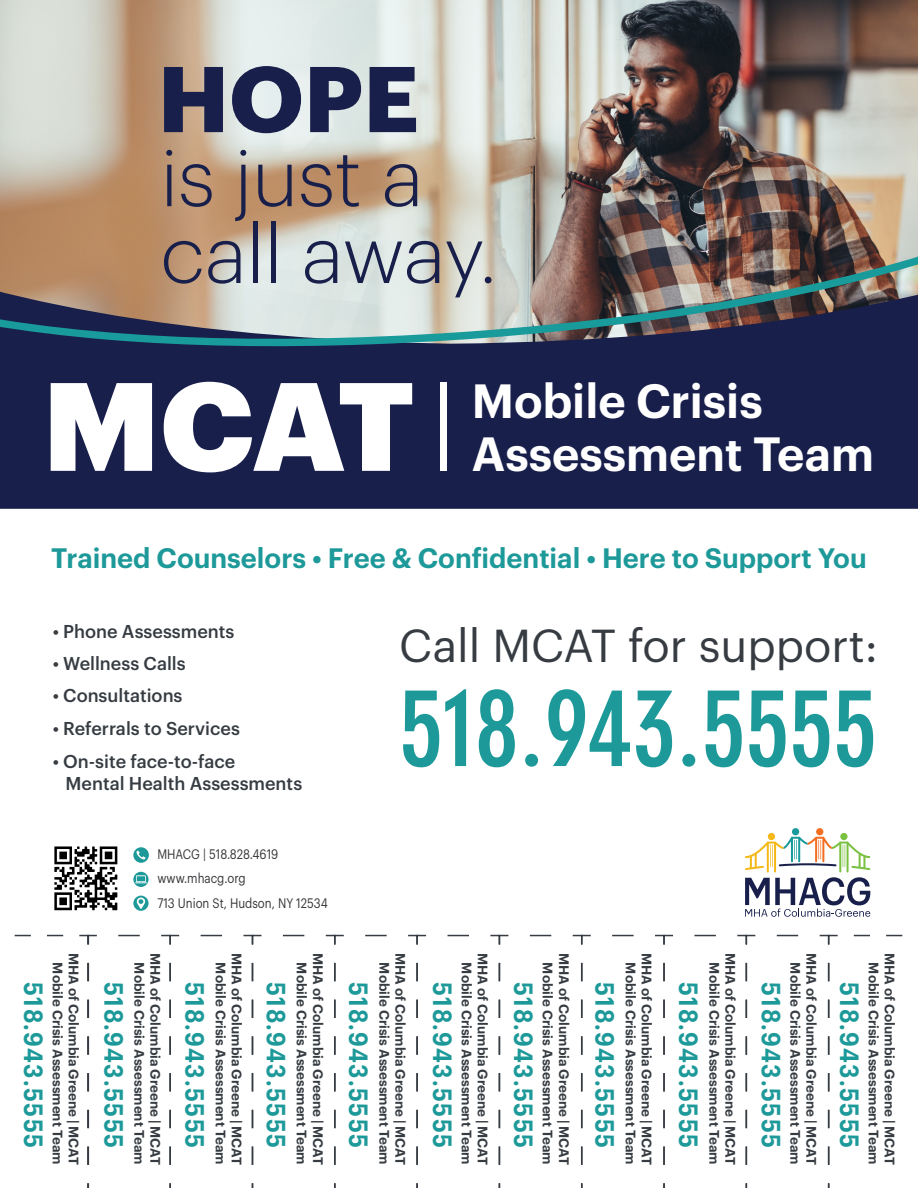
<style>
.page{position:relative;width:918px;height:1188px;background:#fff}
.page>*{position:absolute;margin:0;border:0;box-sizing:border-box;transform-origin:0 0}
.t1{font:900 122.7px "Graphik";color:#fff}
.t2{font:700 condensed 107.4px "DIN Neuzeit Grotesk LT";color:#1e9999}
.t3{font:700 91.05px "Graphik";color:#181f4b}
.t4{font:300 79.35px/76.8px "Graphik";color:#181f4b}
.t5{font:600 46.95px/52.2px "Graphik";color:#fff}
.t6{font:45.3px "Graphik";color:#363c42}
.t7{font:600 27.6px "Graphik";color:#1e9999}
.t8{font:600 25.8px "Graphik";letter-spacing:.07em;color:#1e9999;scale:.87 1}
.t9{font:500 18.3px/21.9px "Graphik";color:#363c42}
.t10{font:600 13.5px "Graphik";color:#363c42}
.t11{font:13.5px/24.3px "Graphik";color:#353639;scale:.85 1}
</style>
<div class="page">
<img style="left:0;top:0;width:918px;height:131px">
<div style="left:0;top:377px;width:918px;height:132px;background:#181f4b"></div>
<div style="left:0;top:348px;width:918px;height:29px;background:#181f4b"></div>
<img style="left:0;top:131px;width:918px;height:217px">
<div style="left:768px;top:833px;width:7px;height:7px;background:#f5b819;border-radius:50%"></div>
<div style="left:792px;top:828px;width:7px;height:7px;background:#199a9b;border-radius:50%"></div>
<div style="left:816px;top:828px;width:7px;height:7px;background:#f36e21;border-radius:50%"></div>
<div style="left:840px;top:833px;width:8px;height:7px;background:#7ac142;border-radius:50%"></div>
<svg style="left:745px;top:837px;width:125px;height:80px"></svg>
<img style="left:54px;top:847px;width:64px;height:63px">
<div style="left:440px;top:383px;width:7px;height:88px;background:#fff"></div>
<svg style="left:133px;top:847px;width:16px;height:16px"></svg>
<svg style="left:136px;top:851px;width:10px;height:9px"></svg>
<svg style="left:133px;top:896px;width:16px;height:15px"></svg>
<svg style="left:137px;top:898px;width:8px;height:11px"></svg>
<svg style="left:133px;top:872px;width:16px;height:15px"></svg>
<svg style="left:135px;top:876px;width:12px;height:8px"></svg>
<svg style="left:15px;top:935px;width:49px;height:1px"></svg>
<svg style="left:854px;top:935px;width:49px;height:1px"></svg>
<svg style="left:87px;top:1183px;width:3px;height:5px"></svg>
<svg style="left:87px;top:962px;width:2px;height:203px"></svg>
<svg style="left:79px;top:934px;width:18px;height:11px"></svg>
<svg style="left:118px;top:935px;width:22px;height:1px"></svg>
<svg style="left:169px;top:962px;width:2px;height:203px"></svg>
<svg style="left:161px;top:934px;width:19px;height:11px"></svg>
<svg style="left:201px;top:935px;width:22px;height:1px"></svg>
<svg style="left:251px;top:1183px;width:3px;height:5px"></svg>
<svg style="left:252px;top:962px;width:1px;height:203px"></svg>
<svg style="left:243px;top:934px;width:19px;height:11px"></svg>
<svg style="left:283px;top:935px;width:22px;height:1px"></svg>
<svg style="left:334px;top:962px;width:2px;height:203px"></svg>
<svg style="left:325px;top:934px;width:19px;height:11px"></svg>
<svg style="left:365px;top:935px;width:22px;height:1px"></svg>
<svg style="left:416px;top:962px;width:2px;height:203px"></svg>
<svg style="left:408px;top:934px;width:19px;height:11px"></svg>
<svg style="left:448px;top:935px;width:21px;height:1px"></svg>
<svg style="left:498px;top:1183px;width:3px;height:5px"></svg>
<svg style="left:499px;top:962px;width:1px;height:203px"></svg>
<svg style="left:490px;top:934px;width:19px;height:11px"></svg>
<svg style="left:530px;top:935px;width:22px;height:1px"></svg>
<svg style="left:581px;top:962px;width:1px;height:203px"></svg>
<svg style="left:572px;top:934px;width:19px;height:11px"></svg>
<svg style="left:612px;top:935px;width:22px;height:1px"></svg>
<svg style="left:663px;top:962px;width:2px;height:203px"></svg>
<svg style="left:655px;top:934px;width:18px;height:11px"></svg>
<svg style="left:694px;top:935px;width:22px;height:1px"></svg>
<svg style="left:827px;top:1183px;width:3px;height:5px"></svg>
<svg style="left:745px;top:1183px;width:3px;height:5px"></svg>
<svg style="left:746px;top:962px;width:1px;height:203px"></svg>
<svg style="left:737px;top:934px;width:19px;height:11px"></svg>
<svg style="left:777px;top:935px;width:22px;height:1px"></svg>
<svg style="left:819px;top:934px;width:19px;height:11px"></svg>
<svg style="left:828px;top:962px;width:1px;height:203px"></svg>
<h3 class="t3" style="left:158px;top:29px;width:263px">HOPE</h3>
<h3 class="t4" style="left:161px;top:133px;width:338px">is just a call away.</h3>
<h1 class="t1" style="left:43px;top:331px;width:373px">MCAT</h1>
<h3 class="t5" style="left:472px;top:371px;width:404px">Mobile Crisis<br>Assessment Team</h3>
<h3 class="t7" style="left:51px;top:537px;width:817px">Trained Counselors • Free &amp; Confidential • Here to Support You</h3>
<h3 class="t9" style="left:53px;top:619px;width:183px">• Phone Assessments</h3>
<h3 class="t9" style="left:53px;top:651px;width:134px">• Wellness Calls</h3>
<h3 class="t9" style="left:53px;top:683px;width:131px">• Consultations</h3>
<h3 class="t9" style="left:53px;top:716px;width:189px">• Referrals to Services</h3>
<h3 class="t9" style="left:66px;top:749px;width:238px;text-indent:-13px">• On-site face-to-face<br>Mental Health Assessments</h3>
<h3 class="t6" style="left:399px;top:612px;width:480px">Call MCAT for support:</h3>
<h2 class="t2" style="left:399px;top:666px;width:479px">518.943.5555</h2>
<h3 class="t8" style="left:53px;top:982px;width:192px;rotate:90deg">518.943.5555</h3>
<p class="t10" style="left:68px;top:962px;width:203px;rotate:90deg">Mobile Crisis Assessment Team</p>
<p class="t10" style="left:84px;top:953px;width:213px;rotate:90deg">MHA of Columbia Greene | MCAT</p>
<p class="t11" style="left:157px;top:841px;width:202px">MHACG | 518.828.4619 www.mhacg.org<br>713 Union St, Hudson, NY 12534</p>
<h3 class="t8" style="left:133px;top:982px;width:192px;rotate:90deg">518.943.5555</h3>
<p class="t10" style="left:150px;top:962px;width:203px;rotate:90deg">Mobile Crisis Assessment Team</p>
<p class="t10" style="left:166px;top:953px;width:213px;rotate:90deg">MHA of Columbia Greene | MCAT</p>
<h3 class="t8" style="left:215px;top:982px;width:192px;rotate:90deg">518.943.5555</h3>
<p class="t10" style="left:231px;top:962px;width:203px;rotate:90deg">Mobile Crisis Assessment Team</p>
<p class="t10" style="left:247px;top:953px;width:213px;rotate:90deg">MHA of Columbia Greene | MCAT</p>
<h3 class="t8" style="left:296px;top:982px;width:192px;rotate:90deg">518.943.5555</h3>
<p class="t10" style="left:312px;top:962px;width:203px;rotate:90deg">Mobile Crisis Assessment Team</p>
<p class="t10" style="left:328px;top:953px;width:213px;rotate:90deg">MHA of Columbia Greene | MCAT</p>
<h3 class="t8" style="left:378px;top:982px;width:192px;rotate:90deg">518.943.5555</h3>
<p class="t10" style="left:395px;top:962px;width:203px;rotate:90deg">Mobile Crisis Assessment Team</p>
<p class="t10" style="left:411px;top:953px;width:213px;rotate:90deg">MHA of Columbia Greene | MCAT</p>
<h3 class="t8" style="left:462px;top:982px;width:192px;rotate:90deg">518.943.5555</h3>
<p class="t10" style="left:477px;top:962px;width:203px;rotate:90deg">Mobile Crisis Assessment Team</p>
<p class="t10" style="left:493px;top:953px;width:213px;rotate:90deg">MHA of Columbia Greene | MCAT</p>
<h3 class="t8" style="left:543px;top:982px;width:192px;rotate:90deg">518.943.5555</h3>
<p class="t10" style="left:558px;top:962px;width:203px;rotate:90deg">Mobile Crisis Assessment Team</p>
<p class="t10" style="left:574px;top:953px;width:213px;rotate:90deg">MHA of Columbia Greene | MCAT</p>
<h3 class="t8" style="left:625px;top:982px;width:192px;rotate:90deg">518.943.5555</h3>
<p class="t10" style="left:641px;top:962px;width:203px;rotate:90deg">Mobile Crisis Assessment Team</p>
<p class="t10" style="left:657px;top:953px;width:213px;rotate:90deg">MHA of Columbia Greene | MCAT</p>
<h3 class="t8" style="left:708px;top:982px;width:192px;rotate:90deg">518.943.5555</h3>
<p class="t10" style="left:725px;top:962px;width:203px;rotate:90deg">Mobile Crisis Assessment Team</p>
<p class="t10" style="left:741px;top:953px;width:213px;rotate:90deg">MHA of Columbia Greene | MCAT</p>
<h3 class="t8" style="left:791px;top:982px;width:192px;rotate:90deg">518.943.5555</h3>
<p class="t10" style="left:806px;top:962px;width:203px;rotate:90deg">Mobile Crisis Assessment Team</p>
<p class="t10" style="left:822px;top:953px;width:213px;rotate:90deg">MHA of Columbia Greene | MCAT</p>
<h3 class="t8" style="left:869px;top:982px;width:192px;rotate:90deg">518.943.5555</h3>
<p class="t10" style="left:884px;top:962px;width:203px;rotate:90deg">Mobile Crisis Assessment Team</p>
<p class="t10" style="left:900px;top:953px;width:213px;rotate:90deg">MHA of Columbia Greene | MCAT</p>
</div>
